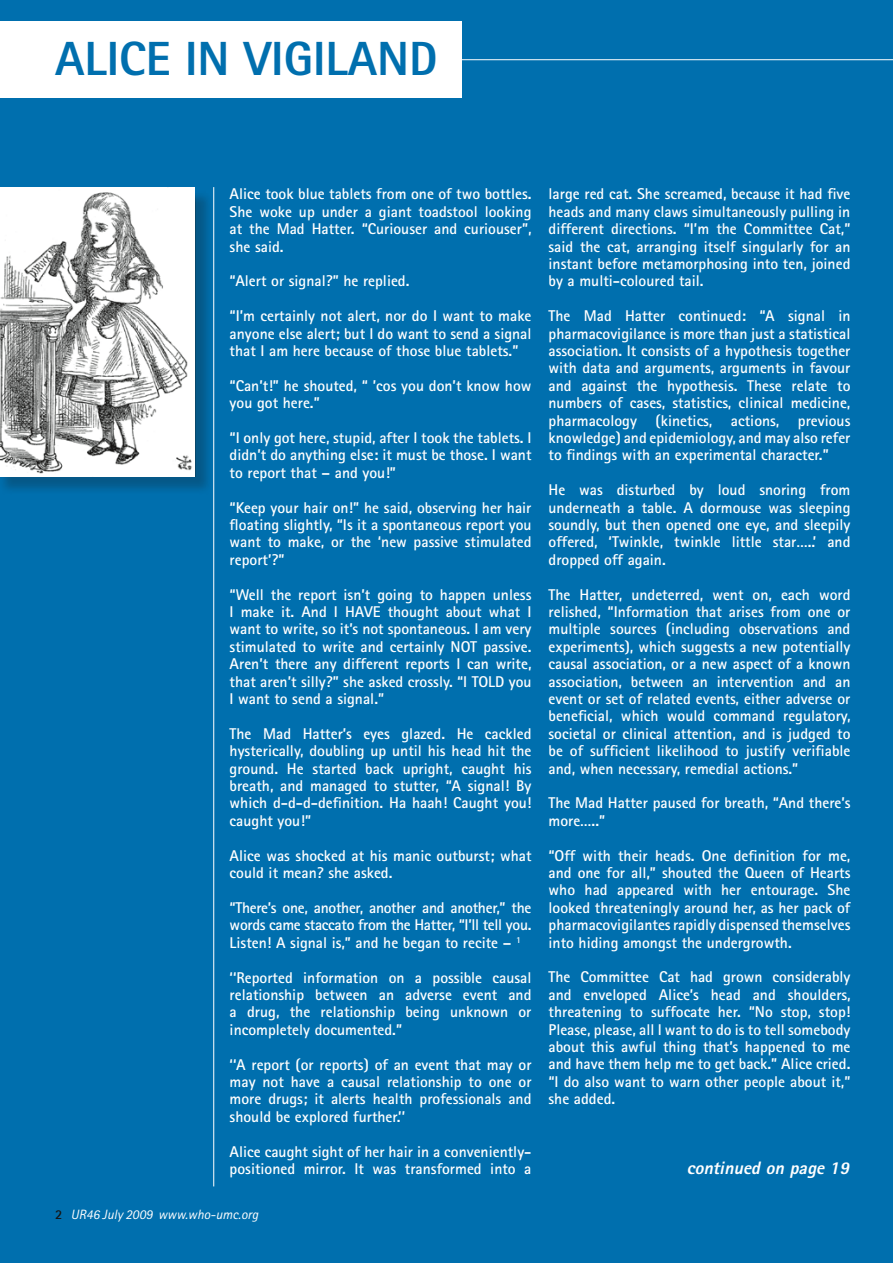
<style>
.page{position:relative;width:893px;height:1263px;background:#006fae}
.page>*{position:absolute;margin:0;border:0;box-sizing:border-box;transform-origin:0 0}
.t1{font:800 48px "Rotis Sans Serif";color:#006fae}
.t2{font:italic 800 18px "Rotis Sans Serif";color:#fff}
.t3{font:700 15.6px/17.4px "Rotis Sans Serif";color:#fff;text-align:justify}
.t4{font:italic 13.5px "Rotis Sans Serif";color:#fff}
.s1{font-weight:700;font-style:normal;color:#151413}
</style>
<div class="page">
<div style="left:0;top:189px;width:214px;height:306px;background:#151413;opacity:.25"></div>
<img style="left:0;top:187px;width:195px;height:289px">
<hr style="left:213px;top:187px;width:1px;height:999px;background:#fff">
<hr style="left:0;top:59px;width:893px;height:1px;background:#fff">
<div style="left:0;top:21px;width:461px;height:77px;background:#fff"></div>
<h1 class="t1" style="left:55px;top:28px;width:384px">ALICE IN VIGILAND</h1>
<p class="t3" style="left:230px;top:185px;width:303px">Alice took blue tablets from one of two bottles.<br>She woke up under a giant toadstool looking at the Mad Hatter. “Curiouser and curiouser”, she said.</p>
<p class="t3" style="left:230px;top:272px;width:181px">“Alert or signal?” he replied.</p>
<p class="t3" style="left:230px;top:307px;width:303px">“I’m certainly not alert, nor do I want to make anyone else alert; but I do want to send a signal that I am here because of those blue tablets.”</p>
<p class="t3" style="left:230px;top:377px;width:303px">“Can’t!” he shouted, “ ’cos you don’t know how you got here.”</p>
<p class="t3" style="left:230px;top:429px;width:303px">“I only got here, stupid, after I took the tablets. I didn’t do anything else: it must be those. I want to report that – and you!”</p>
<p class="t3" style="left:230px;top:498px;width:303px">“Keep your hair on!” he said, observing her hair floating slightly, “Is it a spontaneous report you want to make, or the ‘new passive stimulated report’?”</p>
<p class="t3" style="left:230px;top:585px;width:303px">“Well the report isn’t going to happen unless I make it. And I HAVE thought about what I want to write, so it’s not spontaneous. I am very stimulated to write and certainly NOT passive.<br>Aren’t there any different reports I can write, that aren’t silly?” she asked crossly. “I TOLD you I want to send a signal.”</p>
<p class="t3" style="left:230px;top:724px;width:303px">The Mad Hatter’s eyes glazed. He cackled hysterically, doubling up until his head hit the ground. He started back upright, caught his breath, and managed to stutter, “A signal! By which d-d-d-definition. Ha haah! Caught you! caught you!”</p>
<p class="t3" style="left:230px;top:846px;width:303px">Alice was shocked at his manic outburst; what could it mean? she asked.</p>
<p class="t3" style="left:230px;top:898px;width:303px">“There’s one, another, another and another,” the words came staccato from the Hatter, “I’ll tell you.<br>Listen! A signal is,” and he began to recite – <sup>1</sup></p>
<p class="t3" style="left:230px;top:968px;width:303px">‘‘Reported information on a possible causal relationship between an adverse event and a drug, the relationship being unknown or incompletely documented.”</p>
<p class="t3" style="left:230px;top:1055px;width:303px">‘‘A report (or reports) of an event that may or may not have a causal relationship to one or more drugs; it alerts health professionals and should be explored further.’’</p>
<p class="t3" style="left:230px;top:1142px;width:303px">Alice caught sight of her hair in a conveniently&shy;positioned mirror. It was transformed into a</p>
<p class="t4" style="left:55px;top:1207px;width:205px"><span class="s1">2</span> UR46 July 2009 www.who-umc.org</p>
<p class="t3" style="left:548px;top:185px;width:303px">large red cat. She screamed, because it had five heads and many claws simultaneously pulling in different directions. “I’m the Committee Cat,” said the cat, arranging itself singularly for an instant before metamorphosing into ten, joined by a multi-coloured tail.</p>
<p class="t3" style="left:548px;top:307px;width:303px">The Mad Hatter continued: “A signal in pharmacovigilance is more than just a statistical association. It consists of a hypothesis together with data and arguments, arguments in favour and against the hypothesis. These relate to numbers of cases, statistics, clinical medicine, pharmacology (kinetics, actions, previous knowledge) and epidemiology, and may also refer to findings with an experimental character.”</p>
<p class="t3" style="left:548px;top:481px;width:303px">He was disturbed by loud snoring from underneath a table. A dormouse was sleeping soundly, but then opened one eye, and sleepily offered, ‘Twinkle, twinkle little star…..’ and dropped off again.</p>
<p class="t3" style="left:548px;top:585px;width:303px">The Hatter, undeterred, went on, each word relished, “Information that arises from one or multiple sources (including observations and experiments), which suggests a new potentially causal association, or a new aspect of a known association, between an intervention and an event or set of related events, either adverse or beneficial, which would command regulatory, societal or clinical attention, and is judged to be of sufficient likelihood to justify verifiable and, when necessary, remedial actions.”</p>
<p class="t3" style="left:548px;top:794px;width:303px">The Mad Hatter paused for breath, “And there’s more…..”</p>
<p class="t3" style="left:548px;top:846px;width:303px">“Off with their heads. One definition for me, and one for all,” shouted the Queen of Hearts who had appeared with her entourage. She looked threateningly around her, as her pack of pharmacovigilantes rapidly dispensed themselves into hiding amongst the undergrowth.</p>
<p class="t3" style="left:548px;top:968px;width:303px">The Committee Cat had grown considerably and enveloped Alice’s head and shoulders, threatening to suffocate her. “No stop, stop!<br>Please, please, all I want to do is to tell somebody about this awful thing that’s happened to me and have them help me to get back.” Alice cried. “I do also want to warn other people about it,” she added.</p>
<p class="t2" style="left:687px;top:1156px;width:165px">continued on page 19</p>
</div>
